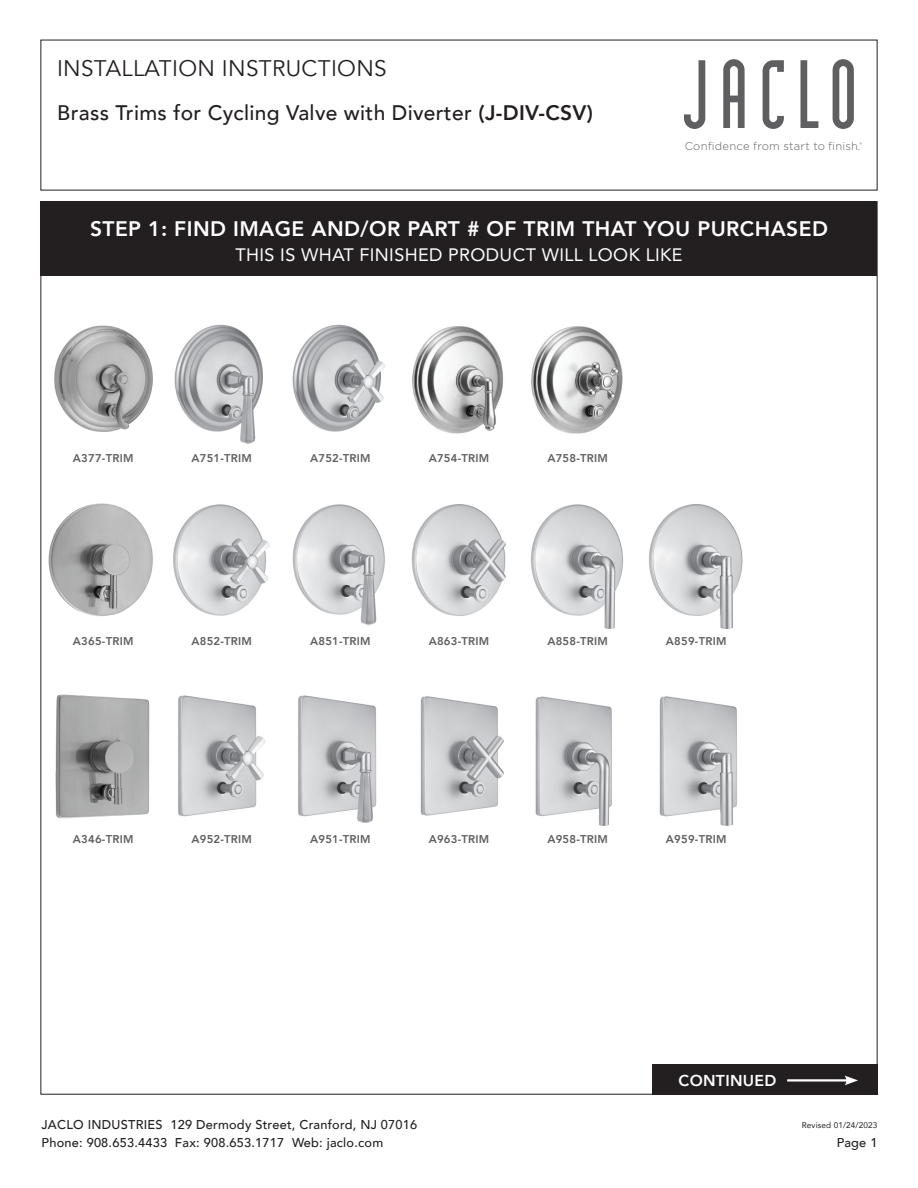
<style>
.page{position:relative;width:918px;height:1188px;background:#fff}
.page>*{position:absolute;margin:0;border:0;box-sizing:border-box;transform-origin:0 0}
.t1{font:22.5px "Avenir";letter-spacing:.015em;color:#231f20}
.t2{font:500 21px "Avenir";letter-spacing:.015em;color:#231f20}
.t3{font:800 21px "Avenir";letter-spacing:.02em;color:#fff}
.t4{font:18px "Avenir";letter-spacing:.02em;color:#fff}
.t5{font:800 15.75px "Avenir";letter-spacing:.02em;color:#fff}
.t6{font:500 12.75px/18px "Avenir";letter-spacing:.02em;color:#231f20}
.t7{font:800 11.25px "Avenir";letter-spacing:.02em;color:#5f5f62}
.t8{font:300 11.25px "Gotham";letter-spacing:.02em;color:#5f5f62}
.t9{font:8.25px "Avenir";letter-spacing:.015em;color:#231f20}
.s1{font-weight:800}
</style>
<div class="page">
<img style="left:54px;top:325px;width:99px;height:107px">
<img style="left:174px;top:324px;width:89px;height:120px">
<img style="left:292px;top:324px;width:93px;height:108px">
<img style="left:412px;top:326px;width:92px;height:108px">
<img style="left:531px;top:326px;width:92px;height:108px">
<img style="left:173px;top:504px;width:97px;height:112px">
<img style="left:292px;top:504px;width:93px;height:122px">
<img style="left:411px;top:504px;width:95px;height:112px">
<img style="left:531px;top:504px;width:92px;height:125px">
<img style="left:649px;top:504px;width:94px;height:125px">
<img style="left:48px;top:503px;width:105px;height:114px">
<img style="left:55px;top:694px;width:95px;height:125px">
<img style="left:178px;top:695px;width:88px;height:122px">
<img style="left:298px;top:695px;width:79px;height:127px">
<img style="left:420px;top:696px;width:84px;height:120px">
<img style="left:535px;top:696px;width:77px;height:130px">
<img style="left:659px;top:696px;width:78px;height:130px">
<svg style="left:684px;top:60px;width:21px;height:69px"></svg>
<svg style="left:723px;top:59px;width:22px;height:69px"></svg>
<svg style="left:763px;top:60px;width:21px;height:69px"></svg>
<svg style="left:801px;top:60px;width:17px;height:68px"></svg>
<svg style="left:833px;top:59px;width:21px;height:70px"></svg>
<div style="left:40px;top:201px;width:838px;height:74px;background:#231f20"></div>
<div style="left:652px;top:1064px;width:226px;height:31px;background:#231f20"></div>
<hr style="left:787px;top:1079px;width:62px;height:3px;background:#fff">
<svg style="left:845px;top:1076px;width:13px;height:9px"></svg>
<h1 class="t1" style="left:57px;top:55px;width:331px">INSTALLATION INSTRUCTIONS</h1>
<h2 class="t2" style="left:57px;top:95px;width:537px">Brass Trims for Cycling Valve with Diverter <span class="s1">(J-DIV-CSV)</span></h2>
<p class="t8" style="left:685px;top:139px;width:179px">Confidence from start to finish.<sup>®</sup></p>
<h2 class="t3" style="left:90px;top:212px;width:739px">STEP 1: FIND IMAGE AND/OR PART # OF TRIM THAT YOU PURCHASED</h2>
<h3 class="t4" style="left:235px;top:241px;width:449px">THIS IS WHAT FINISHED PRODUCT WILL LOOK LIKE</h3>
<p class="t7" style="left:73px;top:449px;width:62px">A377-TRIM</p>
<p class="t7" style="left:192px;top:449px;width:62px">A751-TRIM</p>
<p class="t7" style="left:310px;top:449px;width:62px">A752-TRIM</p>
<p class="t7" style="left:429px;top:449px;width:62px">A754-TRIM</p>
<p class="t7" style="left:547px;top:449px;width:62px">A758-TRIM</p>
<p class="t7" style="left:73px;top:632px;width:62px">A365-TRIM</p>
<p class="t7" style="left:192px;top:632px;width:62px">A852-TRIM</p>
<p class="t7" style="left:310px;top:632px;width:62px">A851-TRIM</p>
<p class="t7" style="left:429px;top:632px;width:62px">A863-TRIM</p>
<p class="t7" style="left:547px;top:632px;width:62px">A858-TRIM</p>
<p class="t7" style="left:666px;top:632px;width:62px">A859-TRIM</p>
<p class="t7" style="left:73px;top:830px;width:62px">A346-TRIM</p>
<p class="t7" style="left:192px;top:830px;width:62px">A952-TRIM</p>
<p class="t7" style="left:310px;top:830px;width:62px">A951-TRIM</p>
<p class="t7" style="left:429px;top:830px;width:62px">A963-TRIM</p>
<p class="t7" style="left:547px;top:830px;width:62px">A958-TRIM</p>
<p class="t7" style="left:666px;top:830px;width:62px">A959-TRIM</p>
<h3 class="t5" style="left:679px;top:1068px;width:99px">CONTINUED</h3>
<p class="t6" style="left:42px;top:1115px;width:377px">JACLO INDUSTRIES 129 Dermody Street, Cranford, NJ 07016<br>Phone: 908.653.4433 Fax: 908.653.1717 Web: jaclo.com</p>
<p class="t9" style="left:802px;top:1119px;width:77px">Revised 01/24/2023</p>
<p class="t6" style="left:837px;top:1133px;width:42px">Page 1</p>
</div>
